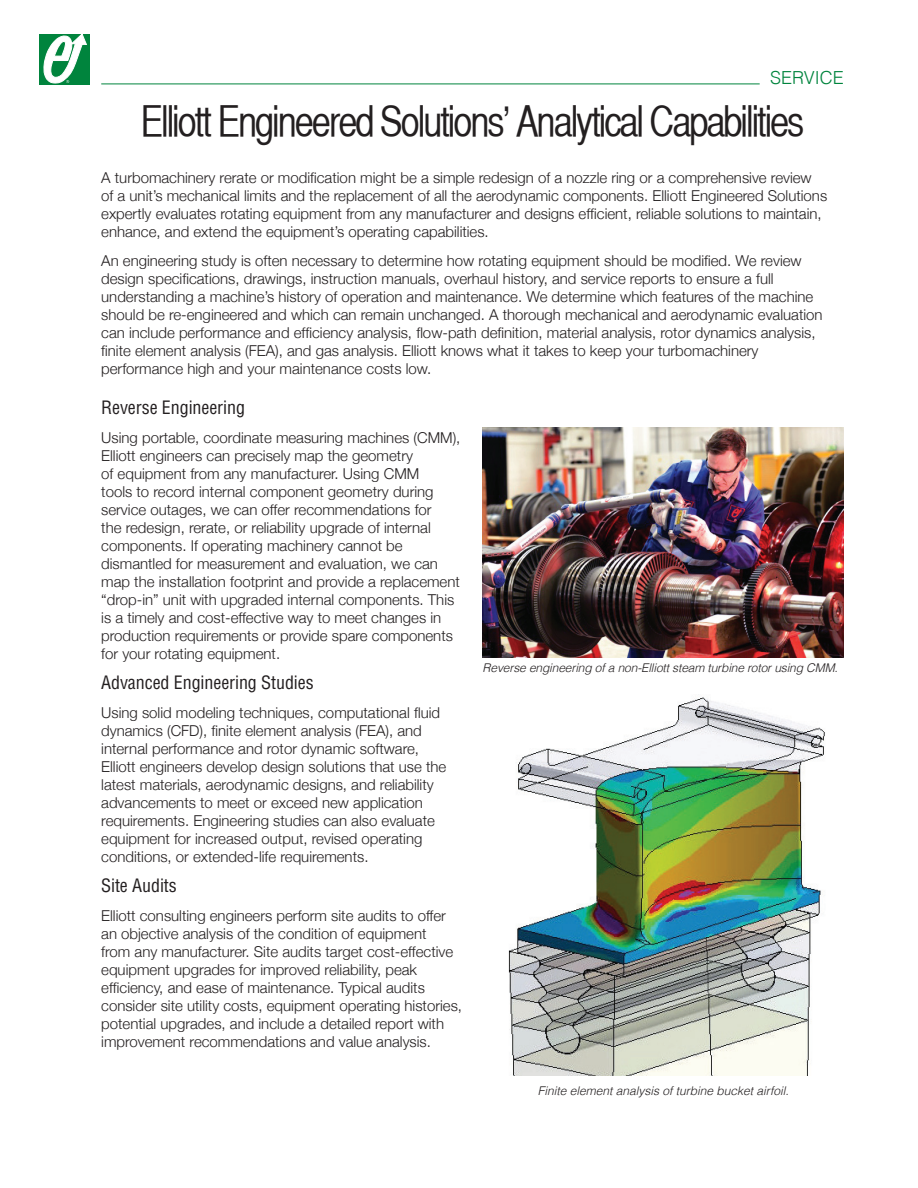
<style>
.page{position:relative;width:918px;height:1188px;background:#fff}
.page>*{position:absolute;margin:0;border:0;box-sizing:border-box;transform-origin:0 0}
.t1{font:42px "Helvetica CY Plain";letter-spacing:-.05em;color:#231f20}
.t2{font:condensed 18px "Helvetica";letter-spacing:-.005em;color:#231f20}
.t3{font:300 18px "Helvetica";color:#00843d}
.t4{font:300 15px/18px "Helvetica Neue";color:#231f20}
.t5{font:italic 300 12px "Helvetica";letter-spacing:-.01em;color:#231f20}
</style>
<div class="page">
<hr style="left:101px;top:84px;width:659px;height:1px;background:#00843d">
<div style="left:40px;top:34px;width:50px;height:50px;background:#00843d"></div>
<svg style="left:43px;top:34px;width:44px;height:50px"></svg>
<img style="left:483px;top:427px;width:361px;height:231px">
<img style="left:508px;top:697px;width:317px;height:379px">
<p class="t3" style="left:770px;top:63px;width:75px">SERVICE</p>
<h1 class="t1" style="left:140px;top:97px;width:666px">Elliott Engineered Solutions’ Analytical Capabilities</h1>
<p class="t4" style="left:101px;top:168px;width:728px">A turbomachinery rerate or modification might be a simple redesign of a nozzle ring or a comprehensive review of a unit’s mechanical limits and the replacement of all the aerodynamic components. Elliott Engineered Solutions expertly evaluates rotating equipment from any manufacturer and designs efficient, reliable solutions to maintain, enhance, and extend the equipment’s operating capabilities.</p>
<p class="t4" style="left:101px;top:251px;width:723px">An engineering study is often necessary to determine how rotating equipment should be modified. We review design specifications, drawings, instruction manuals, overhaul history, and service reports to ensure a full understanding a machine’s history of operation and maintenance. We determine which features of the machine should be re-engineered and which can remain unchanged. A thorough mechanical and aerodynamic evaluation can include performance and efficiency analysis, flow-path definition, material analysis, rotor dynamics analysis, finite element analysis (FEA), and gas analysis. Elliott knows what it takes to keep your turbomachinery performance high and your maintenance costs low.</p>
<p class="t2" style="left:101px;top:396px;width:145px">Reverse Engineering</p>
<p class="t4" style="left:101px;top:428px;width:361px">Using portable, coordinate measuring machines (CMM), Elliott engineers can precisely map the geometry<br>of equipment from any manufacturer. Using CMM<br>tools to record internal component geometry during service outages, we can offer recommendations for<br>the redesign, rerate, or reliability upgrade of internal components. If operating machinery cannot be dismantled for measurement and evaluation, we can map the installation footprint and provide a replacement “drop-in” unit with upgraded internal components. This is a timely and cost-effective way to meet changes in production requirements or provide spare components for your rotating equipment.</p>
<p class="t2" style="left:101px;top:672px;width:214px">Advanced Engineering Studies</p>
<p class="t4" style="left:101px;top:703px;width:347px">Using solid modeling techniques, computational fluid dynamics (CFD), finite element analysis (FEA), and internal performance and rotor dynamic software, Elliott engineers develop design solutions that use the latest materials, aerodynamic designs, and reliability advancements to meet or exceed new application requirements. Engineering studies can also evaluate equipment for increased output, revised operating conditions, or extended-life requirements.</p>
<p class="t2" style="left:101px;top:875px;width:77px">Site Audits</p>
<p class="t4" style="left:101px;top:906px;width:362px">Elliott consulting engineers perform site audits to offer an objective analysis of the condition of equipment<br>from any manufacturer. Site audits target cost-effective equipment upgrades for improved reliability, peak efficiency, and ease of maintenance. Typical audits consider site utility costs, equipment operating histories, potential upgrades, and include a detailed report with improvement recommendations and value analysis.</p>
<p class="t5" style="left:483px;top:659px;width:357px">Reverse engineering of a non-Elliott steam turbine rotor using CMM.</p>
<p class="t5" style="left:538px;top:1082px;width:252px">Finite element analysis of turbine bucket airfoil.</p>
</div>
